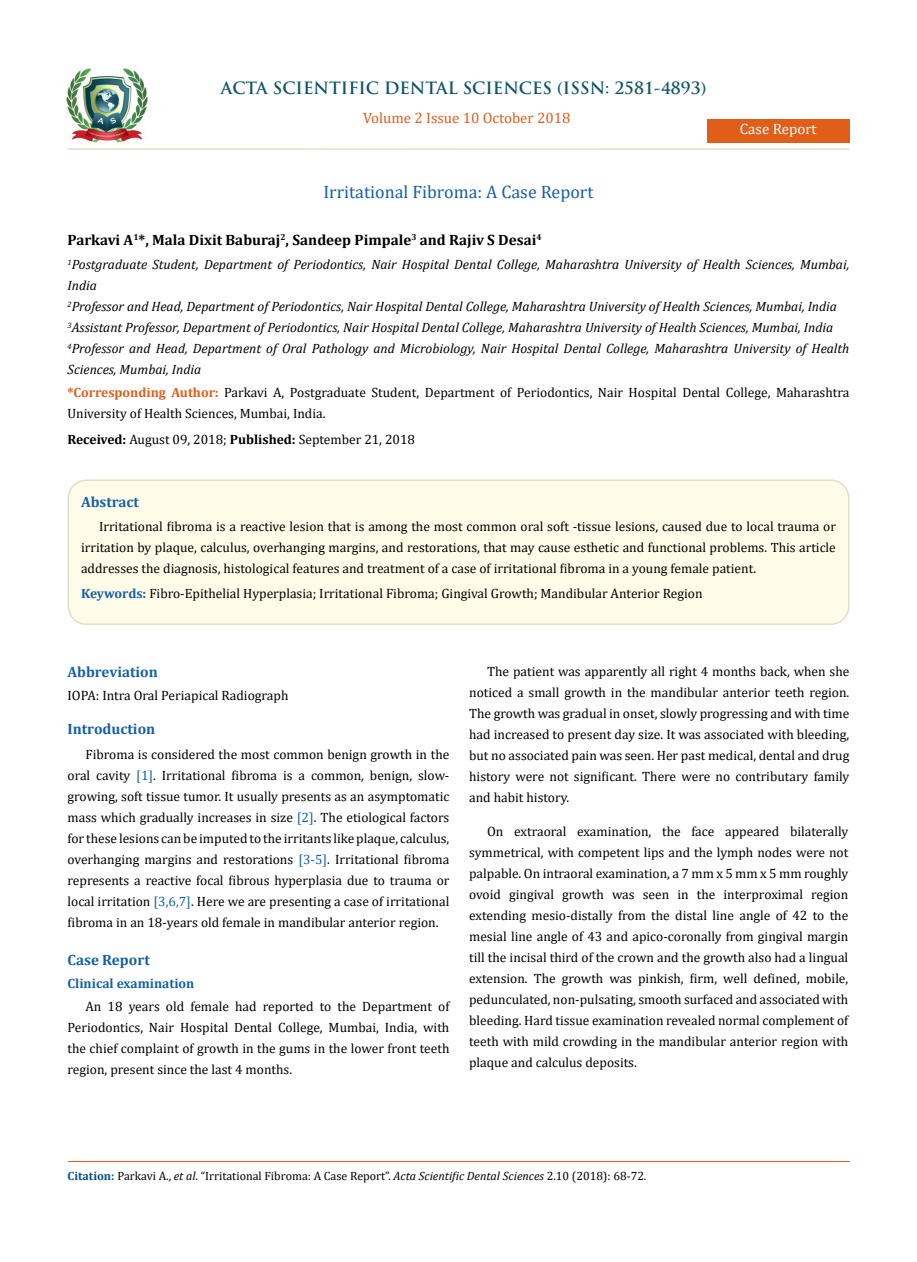
<style>
.page{position:relative;width:917px;height:1262px;background:#fff}
.page>*{position:absolute;margin:0;border:0;box-sizing:border-box;transform-origin:0 0}
.t1{font:18px "Cambria";color:#1560a6}
.t2{font:700 16.5px "Trajan Pro";color:#0e546a}
.t3{font:700 15px "Cambria";color:#000}
.t4{font:700 15px "Cambria";color:#1560a6}
.t5{font:15px "Cambria";color:#e05d1a}
.t6{font:15px "Cambria";color:#fff}
.t7{font:13.5px/21px "Cambria";color:#000;text-align:justify}
.t8{font:italic 13.5px/21px "Cambria";color:#000}
.t9{font:700 13.5px "Cambria";color:#1560a6}
.t10{font:12px "Cambria";color:#000}
.s1{font-weight:700;color:#e05d1a}
.s2{font-weight:700}
.s3{font-weight:700;color:#1560a6}
.s4{font-weight:700;color:#0e546a}
.s5{color:#1560a6}
.s6{font-weight:700;color:#035089}
.s7{font-style:italic}
</style>
<div class="page">
<img style="left:67px;top:68px;width:80px;height:74px">
<div style="left:707px;top:119px;width:142px;height:23px;background:#e05d1a"></div>
<div style="left:68px;top:480px;width:780px;height:144px;background:#fffde9;border-radius:18px"></div>
<div style="left:67px;top:479px;width:782px;height:146px;border:2px solid #e0dfcd;border-radius:18px"></div>
<hr style="left:67px;top:148px;width:782px;height:2px;background:#e0dfcd">
<hr style="left:68px;top:1161px;width:782px;height:1px;background:#e05d1a">
<p class="t2" style="left:221px;top:77px;width:487px">ACTA SCIENTIFIC DENTAL SCIENCES (ISSN: 2581-4893)</p>
<p class="t5" style="left:363px;top:109px;width:209px">Volume 2 Issue 10 October 2018</p>
<p class="t6" style="left:739px;top:120px;width:78px">Case Report</p>
<h1 class="t1" style="left:323px;top:181px;width:271px">Irritational Fibroma: A Case Report</h1>
<p class="t3" style="left:67px;top:229px;width:475px">Parkavi A<sup>1</sup>*, Mala Dixit Baburaj<sup>2</sup>, Sandeep Pimpale<sup>3</sup> and Rajiv S Desai<sup>4</sup></p>
<p class="t8" style="left:67px;top:253px;width:783px"><sup>1</sup>Postgraduate Student, Department of Periodontics, Nair Hospital Dental College, Maharashtra University of Health Sciences, Mumbai, India<br><sup>2</sup>Professor and Head, Department of Periodontics, Nair Hospital Dental College, Maharashtra University of Health Sciences, Mumbai, India <sup>3</sup>Assistant Professor, Department of Periodontics, Nair Hospital Dental College, Maharashtra University of Health Sciences, Mumbai, India <sup>4</sup>Professor and Head, Department of Oral Pathology and Microbiology, Nair Hospital Dental College, Maharashtra University of Health Sciences, Mumbai, India</p>
<p class="t7" style="left:67px;top:381px;width:783px"><span class="s1">*Corresponding Author:</span> Parkavi A, Postgraduate Student, Department of Periodontics, Nair Hospital Dental College, Maharashtra<br>University of Health Sciences, Mumbai, India.</p>
<p class="t7" style="left:67px;top:429px;width:349px"><span class="s2">Received:</span> August 09, 2018; <span class="s2">Published:</span> September 21, 2018</p>
<p class="t4" style="left:81px;top:491px;width:60px">Abstract</p>
<p class="t7" style="left:81px;top:515px;width:756px;text-indent:18px">Irritational fibroma is a reactive lesion that is among the most common oral soft -tissue lesions, caused due to local trauma or irritation by plaque, calculus, overhanging margins, and restorations, that may cause esthetic and functional problems. This article addresses the diagnosis, histological features and treatment of a case of irritational fibroma in a young female patient.</p>
<p class="t7" style="left:81px;top:582px;width:623px"><span class="s3">Keywords</span><span class="s4">:</span> Fibro-Epithelial Hyperplasia; Irritational Fibroma; Gingival Growth; Mandibular Anterior Region</p>
<p class="t4" style="left:67px;top:661px;width:92px">Abbreviation</p>
<p class="t7" style="left:67px;top:685px;width:222px">IOPA: Intra Oral Periapical Radiograph</p>
<p class="t4" style="left:67px;top:718px;width:89px">Introduction</p>
<p class="t7" style="left:67px;top:744px;width:383px;text-indent:18px">Fibroma is considered the most common benign growth in the oral cavity <span class="s5">[1]</span>. Irritational fibroma is a common, benign, slow&shy;growing, soft tissue tumor. It usually presents as an asymptomatic mass which gradually increases in size <span class="s5">[2]</span>. The etiological factors for these lesions can be imputed to the irritants like plaque, calculus, overhanging margins and restorations <span class="s5">[3-5]</span>. Irritational fibroma represents a reactive focal fibrous hyperplasia due to trauma or local irritation <span class="s5">[3,6,7]</span>. Here we are presenting a case of irritational fibroma in an 18-years old female in mandibular anterior region.</p>
<p class="t4" style="left:67px;top:949px;width:84px">Case Report</p>
<p class="t7" style="left:67px;top:996px;width:383px;text-indent:18px">An 18 years old female had reported to the Department of Periodontics, Nair Hospital Dental College, Mumbai, India, with the chief complaint of growth in the gums in the lower front teeth region, present since the last 4 months.</p>
<p class="t9" style="left:67px;top:973px;width:128px">Clinical examination</p>
<p class="t7" style="left:469px;top:660px;width:382px;text-indent:18px">The patient was apparently all right 4 months back, when she noticed a small growth in the mandibular anterior teeth region.<br>The growth was gradual in onset, slowly progressing and with time had increased to present day size. It was associated with bleeding, but no associated pain was seen. Her past medical, dental and drug history were not significant. There were no contributary family and habit history.</p>
<p class="t7" style="left:469px;top:820px;width:381px;text-indent:18px">On extraoral examination, the face appeared bilaterally symmetrical, with competent lips and the lymph nodes were not palpable. On intraoral examination, a 7 mm x 5 mm x 5 mm roughly ovoid gingival growth was seen in the interproximal region extending mesio-distally from the distal line angle of 42 to the mesial line angle of 43 and apico-coronally from gingival margin till the incisal third of the crown and the growth also had a lingual extension. The growth was pinkish, firm, well defined, mobile, pedunculated, non-pulsating, smooth surfaced and associated with bleeding. Hard tissue examination revealed normal complement of teeth with mild crowding in the mandibular anterior region with plaque and calculus deposits.</p>
<p class="t10" style="left:67px;top:1168px;width:580px"><span class="s6">Citation:</span> Parkavi A., <span class="s7">et al</span>. “Irritational Fibroma: A Case Report”. <span class="s7">Acta Scientific Dental Sciences</span> 2.10 (2018): 68-72.</p>
</div>
